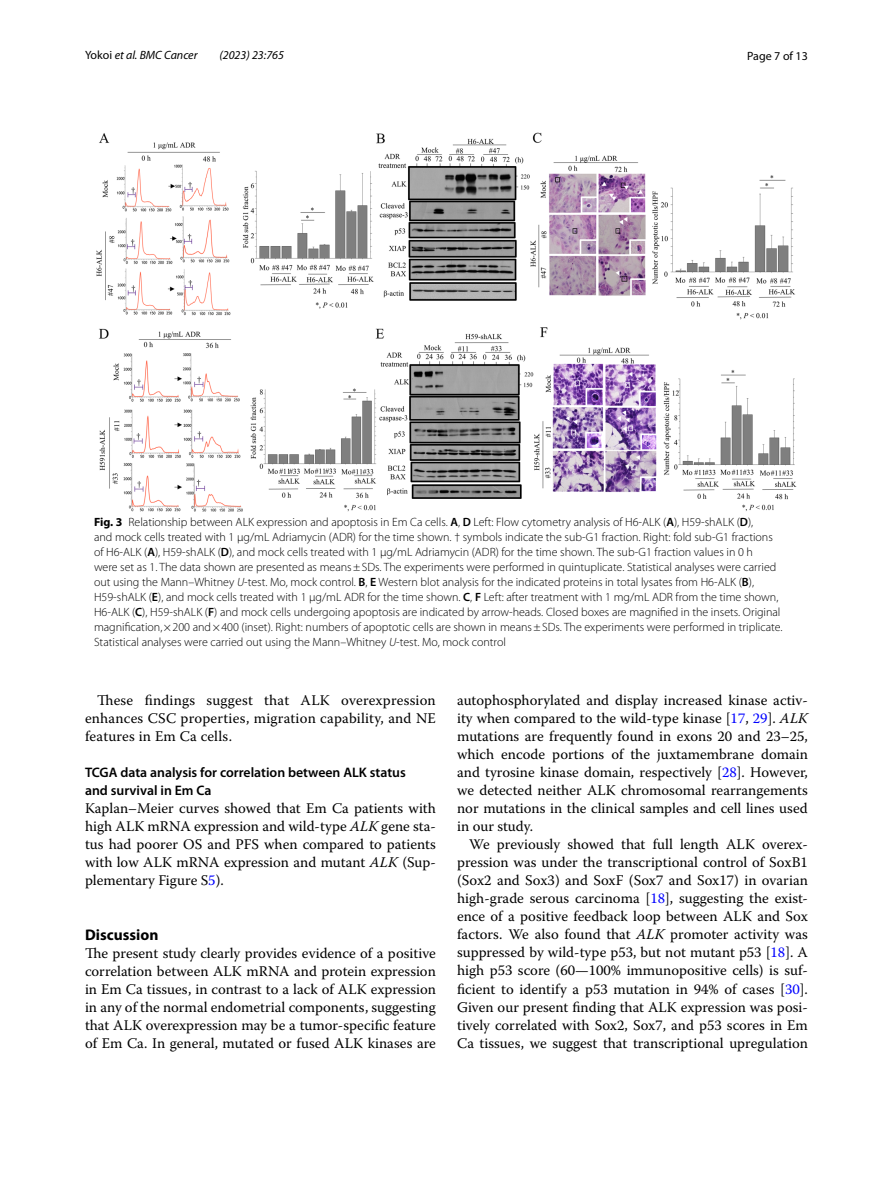
<style>
.page{position:relative;width:893px;height:1187px;background:#fff}
.page>*{position:absolute;margin:0;border:0;box-sizing:border-box;transform-origin:0 0}
.t1{font:700 15.45px "Myriad Pro";color:#000}
.t2{font:14.7px/18px "Warnock Pro";color:#000;text-align:justify}
.t3{font:600 13.8px/18px "Myriad Pro";color:#000}
.t4{font:300 12px/15px "Myriad Pro";color:#000}
.t5{font:italic 12px "Myriad Pro";color:#000}
.t6{font:12px "Myriad Pro";color:#000}
.s1{font-style:normal}
.s2{font-weight:700}
.s3{font-weight:600}
.s4{font-style:italic}
.s5{color:#00f}
</style>
<div class="page">
<img style="left:96px;top:133px;width:701px;height:378px">
<p class="t5" style="left:85px;top:48px;width:114px"><span class="s1">Yokoi</span> et al. BMC Cancer</p>
<p class="t5" style="left:219px;top:48px;width:66px">(2023) 23:765</p>
<p class="t6" style="left:747px;top:48px;width:62px">Page 7 of 13</p>
<p class="t4" style="left:94px;top:515px;width:690px"><span class="s2">Fig. 3</span> Relationship between ALK expression and apoptosis in Em Ca cells. <span class="s3">A</span>, <span class="s3">D</span> Left: Flow cytometry analysis of H6-ALK (<span class="s3">A</span>), H59-shALK (<span class="s3">D</span>),<br>and mock cells treated with 1 μg/mL Adriamycin (ADR) for the time shown. † symbols indicate the sub-G1 fraction. Right: fold sub-G1 fractions of H6-ALK (<span class="s3">A</span>), H59-shALK (<span class="s3">D</span>), and mock cells treated with 1 μg/mL Adriamycin (ADR) for the time shown. The sub-G1 fraction values in 0 h<br>were set as 1. The data shown are presented as means±SDs. The experiments were performed in quintuplicate. Statistical analyses were carried out using the Mann–Whitney <span class="s4">U</span>-test. Mo, mock control. <span class="s3">B</span>, <span class="s3">E</span> Western blot analysis for the indicated proteins in total lysates from H6-ALK (<span class="s3">B</span>), H59-shALK (<span class="s3">E</span>), and mock cells treated with 1 μg/mL ADR for the time shown. <span class="s3">C</span>, <span class="s3">F</span> Left: after treatment with 1 mg/mL ADR from the time shown, H6-ALK (<span class="s3">C</span>), H59-shALK (<span class="s3">F</span>) and mock cells undergoing apoptosis are indicated by arrow-heads. Closed boxes are magnified in the insets. Original magnification,×200 and×400 (inset). Right: numbers of apoptotic cells are shown in means±SDs. The experiments were performed in triplicate.<br>Statistical analyses were carried out using the Mann–Whitney <span class="s4">U</span>-test. Mo, mock control</p>
<p class="t2" style="left:85px;top:691px;width:352px;text-indent:12px">These findings suggest that ALK overexpression enhances CSC properties, migration capability, and NE features in Em Ca cells.</p>
<p class="t3" style="left:85px;top:763px;width:322px">TCGA data analysis for correlation between ALK status and survival in Em Ca</p>
<p class="t2" style="left:85px;top:799px;width:352px">Kaplan–Meier curves showed that Em Ca patients with high ALK mRNA expression and wild-type <span class="s4">ALK</span> gene sta&shy;tus had poorer OS and PFS when compared to patients with low ALK mRNA expression and mutant <span class="s4">ALK</span> (Sup&shy;plementary Figure S<span class="s5">5</span>).</p>
<p class="t1" style="left:85px;top:924px;width:75px">Discussion</p>
<p class="t2" style="left:85px;top:944px;width:352px">The present study clearly provides evidence of a positive correlation between ALK mRNA and protein expression in Em Ca tissues, in contrast to a lack of ALK expression in any of the normal endometrial components, suggesting that ALK overexpression may be a tumor-specific feature of Em Ca. In general, mutated or fused ALK kinases are</p>
<p class="t2" style="left:457px;top:691px;width:352px">autophosphorylated and display increased kinase activ&shy;ity when compared to the wild-type kinase [<span class="s5">17</span>, <span class="s5">29</span>]. <span class="s4">ALK </span>mutations are frequently found in exons 20 and 23–25, which encode portions of the juxtamembrane domain and tyrosine kinase domain, respectively [<span class="s5">28</span>]. However, we detected neither ALK chromosomal rearrangements nor mutations in the clinical samples and cell lines used in our study.</p>
<p class="t2" style="left:457px;top:835px;width:352px;text-indent:12px">We previously showed that full length ALK overex&shy;pression was under the transcriptional control of SoxB1 (Sox2 and Sox3) and SoxF (Sox7 and Sox17) in ovarian high-grade serous carcinoma [<span class="s5">18</span>], suggesting the exist&shy;ence of a positive feedback loop between ALK and Sox factors. We also found that <span class="s4">ALK</span> promoter activity was suppressed by wild-type p53, but not mutant p53 [<span class="s5">18</span>]. A high p53 score (60—100% immunopositive cells) is suf&shy;ficient to identify a p53 mutation in 94% of cases [<span class="s5">30</span>].<br>Given our present finding that ALK expression was posi&shy;tively correlated with Sox2, Sox7, and p53 scores in Em Ca tissues, we suggest that transcriptional upregulation</p>
</div>
